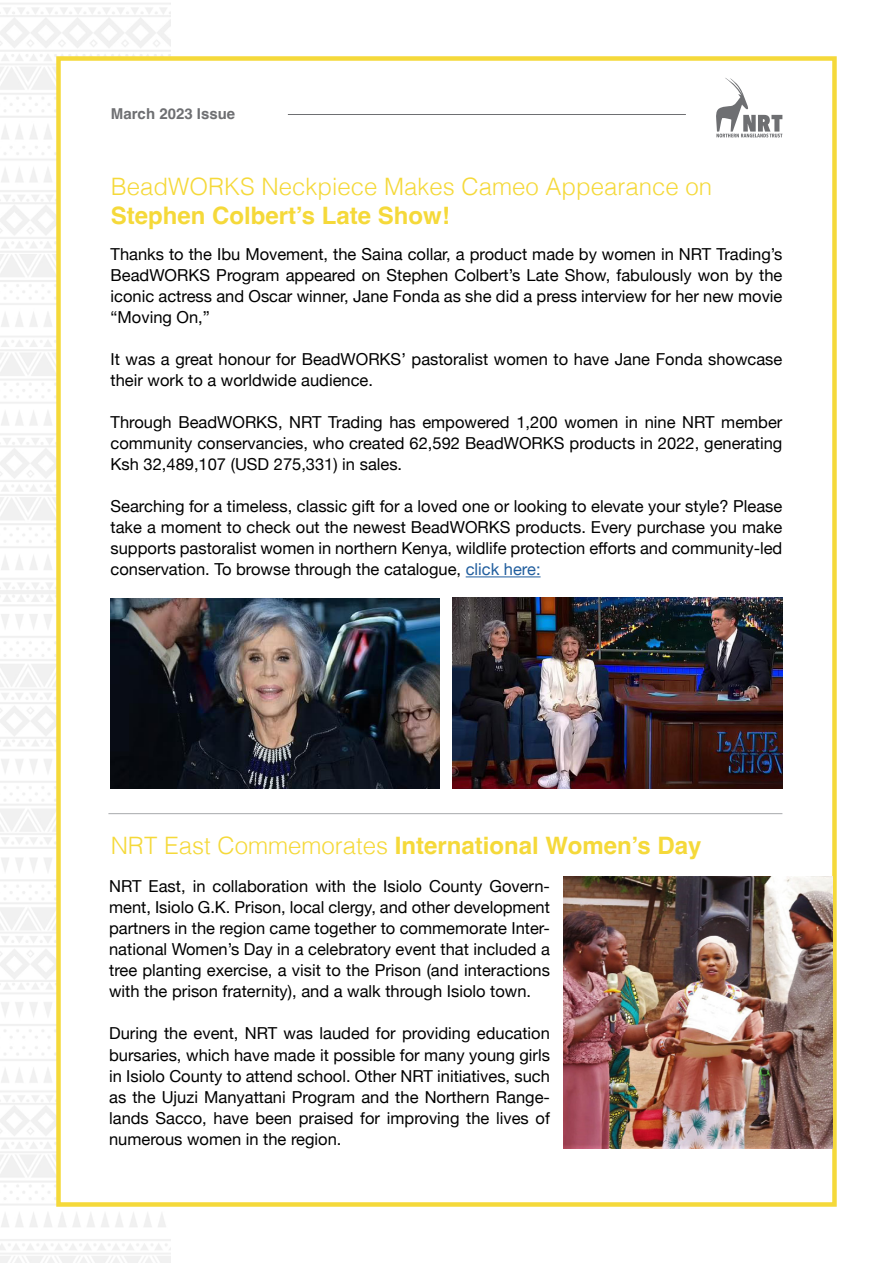
<style>
.page{position:relative;width:893px;height:1263px;background:#fff}
.page>*{position:absolute;margin:0;border:0;box-sizing:border-box;transform-origin:0 0}
.t1{font:700 24px "Helvetica";color:#f5d93a}
.t2{font:300 24px "Helvetica";color:#f5d93a}
.t3{font:16.5px/21px "Helvetica Neue";color:#000;text-align:justify}
.t4{font:700 15px "Helvetica";color:#6e6f72}
.s1{color:#215e9e}
.s2{font-weight:300}
</style>
<div class="page">
<div style="left:56px;top:56px;width:781px;height:1151px;background:#fff;border:4px solid #f5d93a"></div>
<hr style="left:108px;top:813px;width:674px;height:1px;background:#a7a9ac">
<svg style="left:716px;top:78px;width:66px;height:59px"></svg>
<hr style="left:288px;top:114px;width:398px;height:1px;background:#6e6f72">
<hr style="left:466px;top:576px;width:75px;height:1px;background:#215e9e">
<img style="left:111px;top:598px;width:329px;height:191px">
<img style="left:453px;top:597px;width:330px;height:192px">
<img style="left:564px;top:876px;width:268px;height:273px">
<p class="t4" style="left:111px;top:105px;width:126px">March 2023 Issue</p>
<h1 class="t2" style="left:111px;top:166px;width:603px">BeadWORKS Neckpiece Makes Cameo Appearance on</h1>
<h1 class="t1" style="left:111px;top:200px;width:341px">Stephen Colbert’s Late Show!</h1>
<p class="t3" style="left:111px;top:245px;width:673px">Thanks to the Ibu Movement, the Saina collar, a product made by women in NRT Trading’s BeadWORKS Program appeared on Stephen Colbert’s Late Show, fabulously won by the iconic actress and Oscar winner, Jane Fonda as she did a press interview for her new movie “Moving On,”</p>
<p class="t3" style="left:111px;top:350px;width:673px">It was a great honour for BeadWORKS’ pastoralist women to have Jane Fonda showcase their work to a worldwide audience.</p>
<p class="t3" style="left:111px;top:413px;width:673px">Through BeadWORKS, NRT Trading has empowered 1,200 women in nine NRT member community conservancies, who created 62,592 BeadWORKS products in 2022, generating Ksh 32,489,107 (USD 275,331) in sales.</p>
<p class="t3" style="left:111px;top:497px;width:673px">Searching for a timeless, classic gift for a loved one or looking to elevate your style? Please take a moment to check out the newest BeadWORKS products. Every purchase you make supports pastoralist women in northern Kenya, wildlife protection efforts and community-led conservation. To browse through the catalogue, <span class="s1">click here:</span></p>
<h1 class="t1" style="left:111px;top:831px;width:592px"><span class="s2">NRT East Commemorates</span> International Women’s Day</h1>
<p class="t3" style="left:109px;top:877px;width:442px">NRT East, in collaboration with the Isiolo County Govern&shy;ment, Isiolo G.K. Prison, local clergy, and other development partners in the region came together to commemorate Inter&shy;national Women’s Day in a celebratory event that included a tree planting exercise, a visit to the Prison (and interactions with the prison fraternity), and a walk through Isiolo town.</p>
<p class="t3" style="left:109px;top:1024px;width:442px">During the event, NRT was lauded for providing education bursaries, which have made it possible for many young girls in Isiolo County to attend school. Other NRT initiatives, such as the Ujuzi Manyattani Program and the Northern Range&shy;lands Sacco, have been praised for improving the lives of numerous women in the region.</p>
</div>
